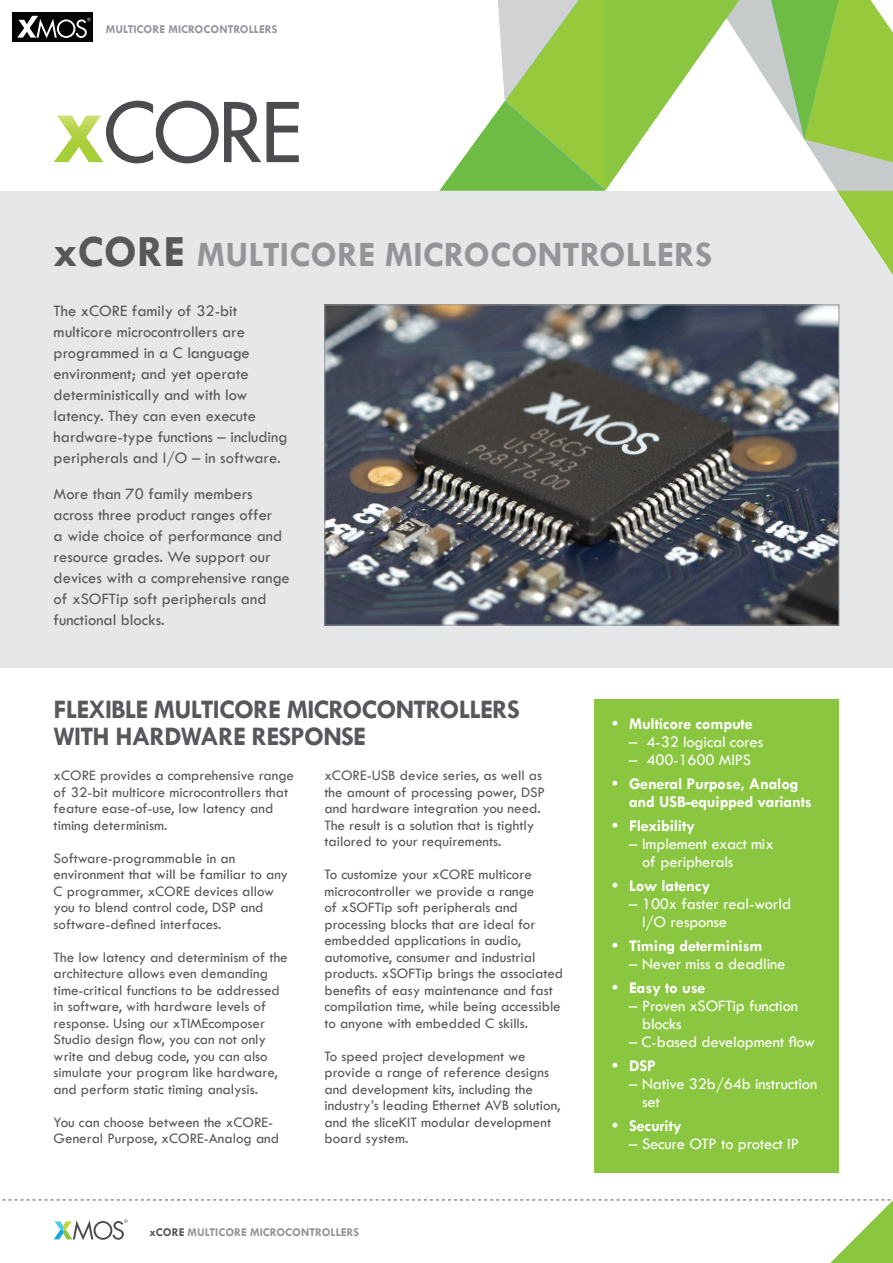
<style>
.page{position:relative;width:893px;height:1263px;background:#fff}
.page>*{position:absolute;margin:0;border:0;box-sizing:border-box;transform-origin:0 0}
.t1{font:700 36px "Tw Cen";color:#939598}
.t2{font:700 27px/27px "Tw Cen";letter-spacing:-.03em;color:#57585a}
.t3{font:16.5px/21px "Tw Cen";color:#57585a}
.t4{font:16.5px/18px "Tw Cen";letter-spacing:-.01em;color:#fff}
.t5{font:700 16.5px/18px "Tw Cen";letter-spacing:-.01em;color:#fff}
.body_copy{font:15px/16.5px "Tw Cen";color:#57585a}
.t6{font:700 12px "Tw Cen";color:#939598}
.s1{font-size:45px;color:#57585a}
.s2{color:#57585a}
</style>
<div class="page">
<svg style="left:54px;top:101px;width:245px;height:62px"></svg>
<div style="left:0;top:191px;width:892px;height:476px;background:#e6e7e9"></div>
<img style="left:439px;top:0;width:453px;height:274px">
<img style="left:326px;top:306px;width:511px;height:317px">
<div style="left:324px;top:304px;width:515px;height:321px;border:1px solid #939598"></div>
<div style="left:12px;top:12px;width:81px;height:30px;background:#050504"></div>
<svg style="left:17px;top:16px;width:73px;height:22px"></svg>
<div style="left:594px;top:699px;width:245px;height:473px;background:#8bc640"></div>
<svg style="left:2px;top:1199px;width:891px;height:64px"></svg>
<p class="t6" style="left:106px;top:22px;width:173px">MULTICORE MICROCONTROLLERS</p>
<p class="t1" style="left:54px;top:233px;width:659px"><span class="s1">xCORE</span> MULTICORE MICROCONTROLLERS</p>
<p class="t3" style="left:54px;top:300px;width:235px">The xCORE family of 32-bit multicore microcontrollers are programmed in a C language environment; and yet operate deterministically and with low latency. They can even execute hardware-type functions – including peripherals and I/O – in software.</p>
<p class="t3" style="left:54px;top:483px;width:238px">More than 70 family members across three product ranges offer<br>a wide choice of performance and resource grades. We support our devices with a comprehensive range of xSOFTip soft peripherals and functional blocks.</p>
<p class="t2" style="left:54px;top:695px;width:467px">FLEXIBLE MULTICORE MICROCONTROLLERS<br>WITH HARDWARE RESPONSE</p>
<p class="body_copy" style="left:324px;top:767px;width:222px">xCORE-USB device series, as well as the amount of processing power, DSP and hardware integration you need.<br>The result is a solution that is tightly tailored to your requirements.</p>
<p class="body_copy" style="left:324px;top:866px;width:240px">To customize your xCORE multicore microcontroller we provide a range<br>of xSOFTip soft peripherals and processing blocks that are ideal for embedded applications in audio, automotive, consumer and industrial products. xSOFTip brings the associated benefits of easy maintenance and fast compilation time, while being accessible to anyone with embedded C skills.</p>
<p class="body_copy" style="left:324px;top:1047px;width:237px">To speed project development we provide a range of reference designs and development kits, including the industry’s leading Ethernet AVB solution, and the sliceKIT modular development board system.</p>
<p class="body_copy" style="left:54px;top:767px;width:242px">xCORE provides a comprehensive range of 32-bit multicore microcontrollers that feature ease-of-use, low latency and timing determinism.</p>
<p class="body_copy" style="left:54px;top:849px;width:236px">Software-programmable in an environment that will be familiar to any C programmer, xCORE devices allow you to blend control code, DSP and software-defined interfaces.</p>
<p class="body_copy" style="left:54px;top:948px;width:235px">The low latency and determinism of the architecture allows even demanding time-critical functions to be addressed in software, with hardware levels of response. Using our xTIMEcomposer Studio design flow, you can not only write and debug code, you can also simulate your program like hardware, and perform static timing analysis.</p>
<p class="body_copy" style="left:54px;top:1113px;width:227px">You can choose between the xCORE-<br>General Purpose, xCORE-Analog and</p>
<p class="t6" style="left:149px;top:1224px;width:211px"><span class="s2">xCORE</span> MULTICORE MICROCONTROLLERS</p>
<p class="t5" style="left:611px;top:714px;width:142px">• Multicore compute</p>
<p class="t4" style="left:628px;top:732px;width:135px">– 4-32 logical cores</p>
<p class="t4" style="left:628px;top:750px;width:124px">– 400-1600 MIPS</p>
<p class="t5" style="left:628px;top:774px;width:184px;text-indent:-17px">• General Purpose, Analog and USB-equipped variants</p>
<p class="t5" style="left:611px;top:816px;width:84px">• Flexibility</p>
<p class="t4" style="left:641px;top:834px;width:133px;text-indent:-13px">– Implement exact mix of peripherals</p>
<p class="t5" style="left:611px;top:876px;width:100px">• Low latency</p>
<p class="t4" style="left:641px;top:894px;width:150px;text-indent:-13px">– 100x faster real-world<br>I/O response</p>
<p class="t5" style="left:611px;top:935px;width:152px">• Timing determinism</p>
<p class="t4" style="left:628px;top:954px;width:158px">– Never miss a deadline</p>
<p class="t5" style="left:611px;top:977px;width:95px">• Easy to use</p>
<p class="t4" style="left:641px;top:996px;width:157px;text-indent:-13px">– Proven xSOFTip function blocks</p>
<p class="t4" style="left:628px;top:1032px;width:187px">– C-based development flow</p>
<p class="t5" style="left:611px;top:1055px;width:45px">• DSP</p>
<p class="t4" style="left:641px;top:1074px;width:176px;text-indent:-13px">– Native 32b/64b instruction set</p>
<p class="t5" style="left:611px;top:1115px;width:71px">• Security</p>
<p class="t4" style="left:628px;top:1134px;width:171px">– Secure OTP to protect IP</p>
</div>
